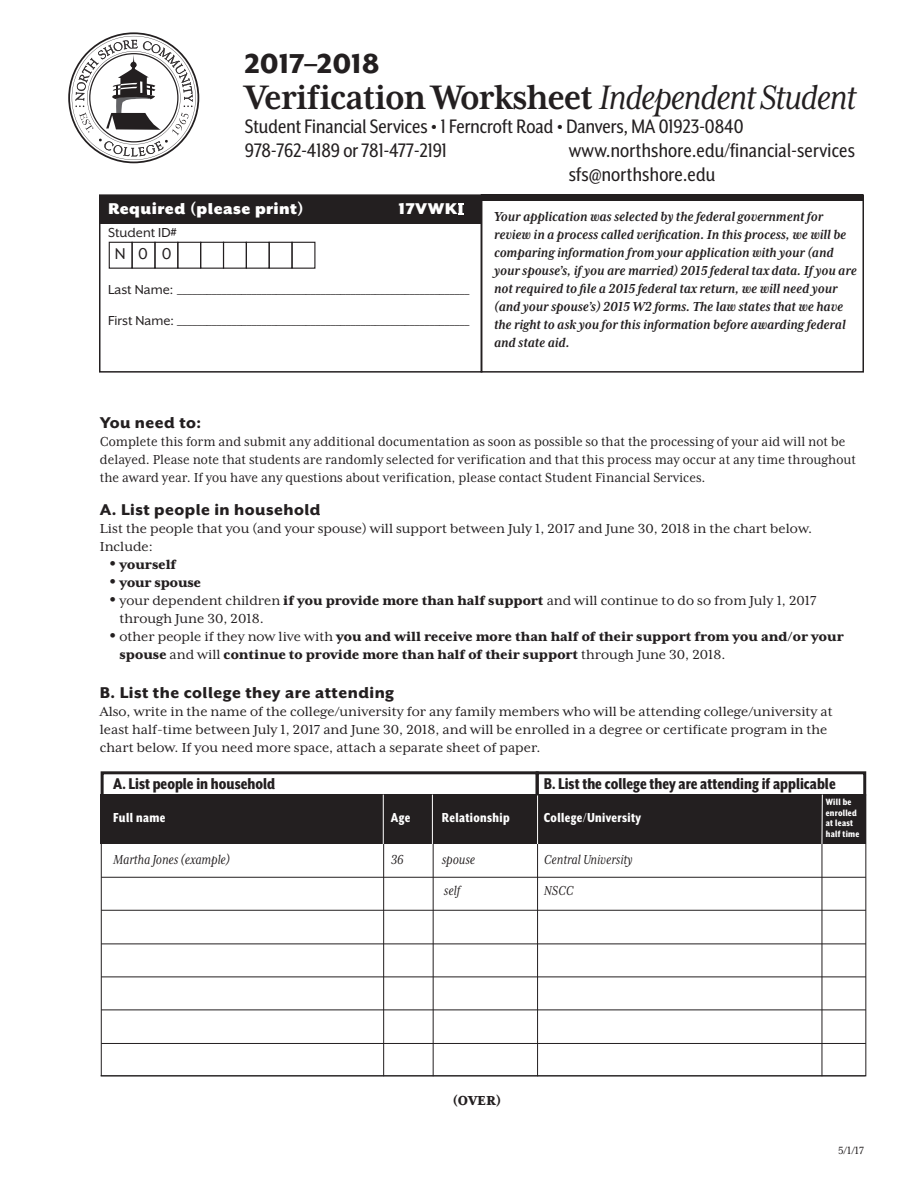
<style>
.page{position:relative;width:918px;height:1188px;background:#fff}
.page>*{position:absolute;margin:0;border:0;box-sizing:border-box;transform-origin:0 0}
.t1{font:700 39px "Mrs Eaves XL Serif Nar OT";letter-spacing:-.025em;color:#231f20}
.t2{font:800 31.5px "Mr Eaves XL San OT";color:#231f20}
.t3{font:22.5px/24px "Mr Eaves XL San Nar OT";color:#231f20}
.t4{font:800 18px "Mr Eaves XL San Nar OT";color:#231f20;scale:.95 1}
.Heads{font:800 18px "Mr Eaves XL San OT";letter-spacing:.025em;color:#231f20}
.t5{font:900 18px "Mr Eaves XL San OT";letter-spacing:.025em;color:#fff}
.t6{font:18px "Mr Eaves XL San OT";color:#231f20}
.Copy{font:15px/18px "Mrs Eaves XL Serif OT";color:#231f20}
.Copy-2{font:italic 700 15px/18px "Mrs Eaves XL Serif Nar OT";color:#231f20}
.Copy-3{font:15px/18px "Mrs Eaves XL Serif Nar OT";color:#231f20}
.Copy-4{font:800 15px/18px "Mrs Eaves XL Serif OT";color:#231f20}
.t7{font:15px "Mr Eaves XL San OT";color:#231f20}
.t8{font:italic 15px "Mrs Eaves XL Serif Nar OT";color:#231f20;scale:.95 1}
.t9{font:800 15px "Mr Eaves XL San Nar OT";letter-spacing:.025em;color:#fff;scale:.95 1}
.t10{font:800 15px "Mrs Eaves XL Serif Nar OT";color:#231f20}
.Heads-2{font:12px "Mrs Eaves XL Serif Nar OT";color:#231f20}
.t11{font:800 10.5px/10.5px "Mr Eaves XL San Nar OT";letter-spacing:.025em;color:#fff;scale:.95 1}
.s1{font-weight:400;font-style:italic}
.s2{font-size:31.5px}
.s3{font-family:"Mrs Eaves XL Serif Nar OT";font-weight:400;font-size:30px}
.s4{font-family:"Mrs Eaves XL Serif Nar OT";font-size:30px}
.s5{font-weight:800}
.s6{font-weight:400}
</style>
<div class="page">
<svg style="left:68px;top:32px;width:131px;height:131px"></svg>
<div style="left:99px;top:195px;width:383px;height:29px;background:#231f20"></div>
<div style="left:99px;top:194px;width:383px;height:179px;border:2px solid #231f20"></div>
<div style="left:109px;top:242px;width:24px;height:27px;border:1px solid #231f20"></div>
<div style="left:132px;top:242px;width:24px;height:27px;border:1px solid #231f20"></div>
<div style="left:154px;top:242px;width:24px;height:27px;border:1px solid #231f20"></div>
<div style="left:177px;top:242px;width:24px;height:27px;border:1px solid #231f20"></div>
<div style="left:200px;top:242px;width:24px;height:27px;border:1px solid #231f20"></div>
<div style="left:223px;top:242px;width:24px;height:27px;border:1px solid #231f20"></div>
<div style="left:246px;top:242px;width:24px;height:27px;border:1px solid #231f20"></div>
<div style="left:269px;top:242px;width:24px;height:27px;border:1px solid #231f20"></div>
<div style="left:291px;top:242px;width:24px;height:27px;border:1px solid #231f20"></div>
<div style="left:481px;top:194px;width:383px;height:179px;border:2px solid #231f20"></div>
<div style="left:481px;top:194px;width:381px;height:7px;background:#231f20"></div>
<div style="left:101px;top:795px;width:765px;height:49px;background:#231f20"></div>
<hr style="left:101px;top:877px;width:765px;height:1px;background:#231f20">
<hr style="left:101px;top:910px;width:765px;height:1px;background:#231f20">
<hr style="left:101px;top:944px;width:765px;height:1px;background:#231f20">
<hr style="left:101px;top:977px;width:765px;height:1px;background:#231f20">
<hr style="left:101px;top:1010px;width:765px;height:1px;background:#231f20">
<hr style="left:101px;top:1043px;width:765px;height:1px;background:#231f20">
<hr style="left:383px;top:800px;width:1px;height:276px;background:#231f20">
<hr style="left:433px;top:803px;width:1px;height:273px;background:#231f20">
<hr style="left:537px;top:803px;width:1px;height:273px;background:#231f20">
<hr style="left:822px;top:826px;width:1px;height:250px;background:#231f20">
<hr style="left:383px;top:795px;width:1px;height:49px;background:#fff">
<hr style="left:432px;top:795px;width:1px;height:49px;background:#fff">
<hr style="left:537px;top:795px;width:1px;height:49px;background:#fff">
<hr style="left:822px;top:795px;width:1px;height:49px;background:#fff">
<svg style="left:100px;top:771px;width:439px;height:31px"></svg>
<div style="left:536px;top:771px;width:330px;height:26px;border:3px solid #231f20"></div>
<p class="t2" style="left:245px;top:48px;width:136px">2017–2018</p>
<p class="t1" style="left:245px;top:78px;width:613px">Verification Worksheet <span class="s1">Independent Student</span></p>
<p class="t3" style="left:245px;top:115px;width:500px">Student Financial Services <span class="s2">•</span> 1 Ferncroft Road <span class="s2">•</span> Danvers, MA 01923-0840</p>
<p class="t3" style="left:245px;top:139px;width:204px">978-762-4189 or 781-477-2191</p>
<p class="t3" style="left:569px;top:139px;width:288px">www.northshore.edu/financial-services sfs@northshore.edu</p>
<p class="t5" style="left:108px;top:200px;width:197px">Required (please print)</p>
<p class="t5" style="left:399px;top:200px;width:66px">17VWKI</p>
<p class="t7" style="left:108px;top:225px;width:71px">Student ID#</p>
<p class="t6" style="left:115px;top:245px;width:58px">N 0 0</p>
<p class="t7" style="left:108px;top:282px;width:363px">Last Name: ___________________________________________________________</p>
<p class="t7" style="left:108px;top:313px;width:363px">First Name: ___________________________________________________________</p>
<p class="Copy-2" style="left:494px;top:208px;width:364px">Your application was selected by the federal government for review in a process called verification. In this process, we will be comparing information from your application with your (and your spouse’s, if you are married) 2015 federal tax data. If you are not required to file a 2015 federal tax return, we will need your (and your spouse’s) 2015 W2 forms. The law states that we have the right to ask you for this information before awarding federal and state aid.</p>
<p class="Heads" style="left:100px;top:414px;width:103px">You need to:</p>
<p class="Copy-3" style="left:100px;top:432px;width:758px">Complete this form and submit any additional documentation as soon as possible so that the processing of your aid will not be delayed. Please note that students are randomly selected for verification and that this process may occur at any time throughout the award year. If you have any questions about verification, please contact Student Financial Services.</p>
<p class="Heads" style="left:100px;top:501px;width:222px">A. List people in household</p>
<p class="Copy" style="left:100px;top:519px;width:714px">List the people that you (and your spouse) will support between July 1, 2017 and June 30, 2018 in the chart below.<br>Include:</p>
<p class="Copy-4" style="left:109px;top:555px;width:69px"><span class="s3">•</span> yourself</p>
<p class="Copy-4" style="left:109px;top:573px;width:93px"><span class="s3">•</span> your spouse</p>
<p class="Copy" style="left:119px;top:591px;width:699px;text-indent:-10px"><span class="s4">•</span> your dependent children <span class="s5">if you provide more than half support</span> and will continue to do so from July 1, 2017 through June 30, 2018.</p>
<p class="Copy-4" style="left:119px;top:627px;width:726px;text-indent:-10px"><span class="s3">•</span> <span class="s6">other people if they now live with</span> you and will receive more than half of their support from you and/or your spouse <span class="s6">and will</span> continue to provide more than half of their support <span class="s6">through June 30, 2018.</span></p>
<p class="Heads" style="left:100px;top:684px;width:296px">B. List the college they are attending</p>
<p class="Copy" style="left:100px;top:702px;width:734px">Also, write in the name of the college/university for any family members who will be attending college/university at least half-time between July 1, 2017 and June 30, 2018, and will be enrolled in a degree or certificate program in the chart below. If you need more space, attach a separate sheet of paper.</p>
<p class="t4" style="left:113px;top:774px;width:172px">A. List people in household</p>
<p class="t4" style="left:544px;top:774px;width:309px">B. List the college they are attending if applicable</p>
<p class="t11" style="left:826px;top:797px;width:29px">Will be</p>
<p class="t9" style="left:113px;top:810px;width:56px">Full name</p>
<p class="t9" style="left:391px;top:810px;width:22px">Age</p>
<p class="t9" style="left:442px;top:810px;width:73px">Relationship</p>
<p class="t9" style="left:544px;top:810px;width:104px">College/University</p>
<p class="t11" style="left:826px;top:807px;width:34px">enrolled at least</p>
<p class="t11" style="left:826px;top:828px;width:37px">half time</p>
<p class="t8" style="left:113px;top:852px;width:124px">Martha Jones (example)</p>
<p class="t8" style="left:391px;top:852px;width:15px">36</p>
<p class="t8" style="left:442px;top:852px;width:37px">spouse</p>
<p class="t8" style="left:544px;top:852px;width:95px">Central University</p>
<p class="t8" style="left:444px;top:883px;width:19px">self</p>
<p class="t8" style="left:544px;top:883px;width:33px">NSCC</p>
<p class="t10" style="left:453px;top:1093px;width:50px">(OVER)</p>
<p class="Heads-2" style="left:838px;top:1145px;width:27px">5/1/17</p>
</div>
